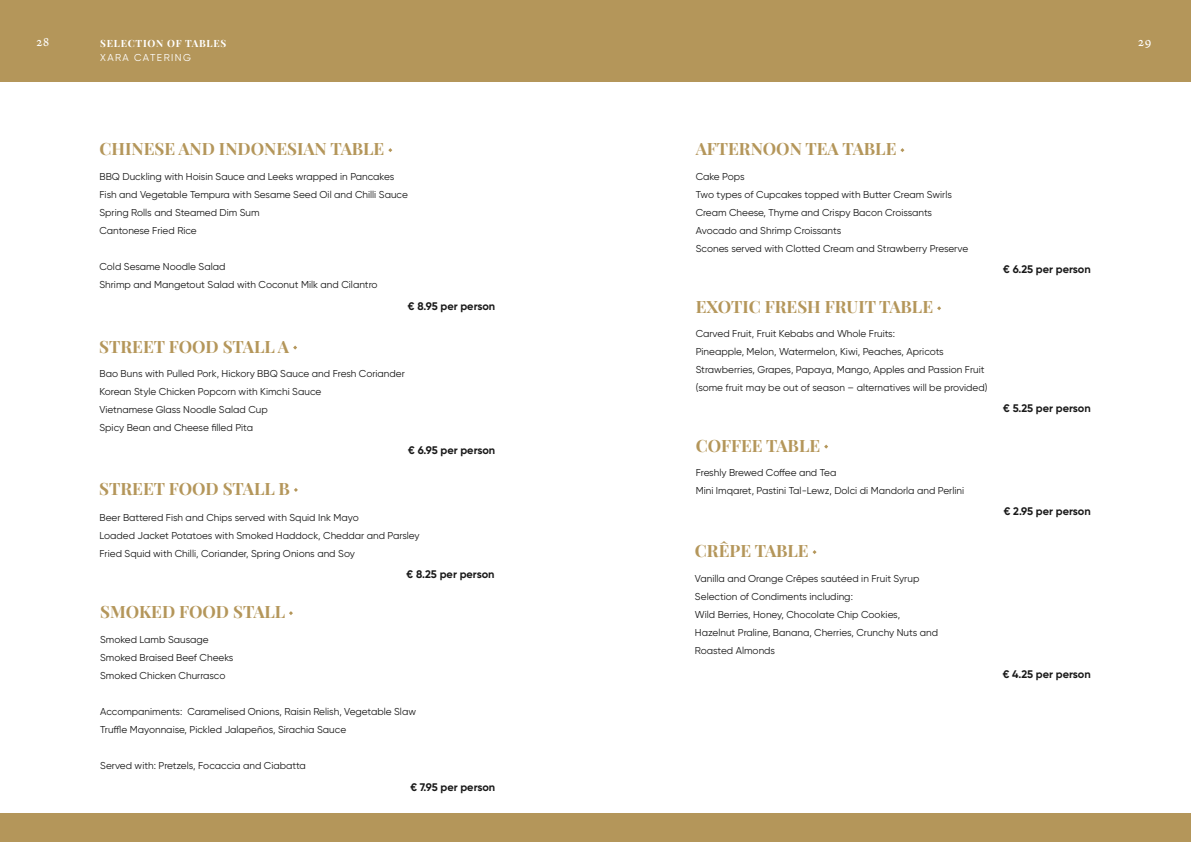
<style>
.page{position:relative;width:1191px;height:842px;background:#fff}
.page>*{position:absolute;margin:0;border:0;box-sizing:border-box;transform-origin:0 0}
.t1{font:700 17px "Playfair Display";color:#b4965a}
.t2{font:14.5px "Adobe Jenson Pro";color:#fff}
.t3{font:700 11px "Gilroy";color:#191919}
.t4{font:10px/18px "Gilroy";color:#191919}
.t5{font:700 10px "Playfair Display";letter-spacing:.075em;color:#fff}
.t6{font:10px "Gilroy";letter-spacing:.14em;color:#fff}
</style>
<div class="page">
<div style="left:0;top:0;width:1191px;height:82px;background:#b4965a"></div>
<div style="left:0;top:813px;width:1191px;height:29px;background:#b4965a"></div>
<svg style="left:388px;top:148px;width:4px;height:4px"></svg>
<svg style="left:293px;top:346px;width:4px;height:4px"></svg>
<svg style="left:294px;top:488px;width:4px;height:4px"></svg>
<svg style="left:289px;top:611px;width:4px;height:4px"></svg>
<svg style="left:812px;top:550px;width:4px;height:4px"></svg>
<svg style="left:900px;top:148px;width:4px;height:4px"></svg>
<svg style="left:937px;top:306px;width:4px;height:4px"></svg>
<svg style="left:824px;top:445px;width:4px;height:4px"></svg>
<h2 class="t2" style="left:36px;top:36px;width:15px">28</h2>
<p class="t5" style="left:100px;top:37px;width:128px">SELECTION OF TABLES</p>
<h2 class="t2" style="left:1138px;top:36px;width:15px">29</h2>
<p class="t6" style="left:100px;top:53px;width:92px">XARA CATERING</p>
<h1 class="t1" style="left:99px;top:139px;width:286px">CHINESE AND INDONESIAN TABLE</h1>
<p class="t4" style="left:99px;top:168px;width:310px">BBQ Duckling with Hoisin Sauce and Leeks wrapped in Pancakes Fish and Vegetable Tempura with Sesame Seed Oil and Chilli Sauce Spring Rolls and Steamed Dim Sum<br>Cantonese Fried Rice</p>
<p class="t4" style="left:99px;top:258px;width:280px">Cold Sesame Noodle Salad<br>Shrimp and Mangetout Salad with Coconut Milk and Cilantro</p>
<h1 class="t1" style="left:99px;top:337px;width:191px">STREET FOOD STALL A</h1>
<p class="t3" style="left:408px;top:301px;width:89px">€ 8.95 per person</p>
<p class="t4" style="left:99px;top:365px;width:307px">Bao Buns with Pulled Pork, Hickory BBQ Sauce and Fresh Coriander Korean Style Chicken Popcorn with Kimchi Sauce<br>Vietnamese Glass Noodle Salad Cup<br>Spicy Bean and Cheese filled Pita</p>
<h1 class="t1" style="left:99px;top:479px;width:192px">STREET FOOD STALL B</h1>
<p class="t3" style="left:408px;top:445px;width:88px">€ 6.95 per person</p>
<p class="t4" style="left:99px;top:508px;width:322px">Beer Battered Fish and Chips served with Squid Ink Mayo<br>Loaded Jacket Potatoes with Smoked Haddock, Cheddar and Parsley<br>Fried Squid with Chilli, Coriander, Spring Onions and Soy</p>
<h1 class="t1" style="left:100px;top:602px;width:186px">SMOKED FOOD STALL</h1>
<p class="t3" style="left:406px;top:569px;width:89px">€ 8.25 per person</p>
<p class="t4" style="left:100px;top:631px;width:135px">Smoked Lamb Sausage<br>Smoked Braised Beef Cheeks<br>Smoked Chicken Churrasco</p>
<p class="t4" style="left:100px;top:703px;width:317px">Accompaniments: Caramelised Onions, Raisin Relish, Vegetable Slaw<br>Truffle Mayonnaise, Pickled Jalapeños, Sirachia Sauce</p>
<p class="t4" style="left:100px;top:757px;width:207px">Served with: Pretzels, Focaccia and Ciabatta</p>
<p class="t3" style="left:410px;top:782px;width:86px">€ 7.95 per person</p>
<h1 class="t1" style="left:695px;top:139px;width:202px">AFTERNOON TEA TABLE</h1>
<p class="t4" style="left:695px;top:168px;width:274px">Cake Pops<br>Two types of Cupcakes topped with Butter Cream Swirls Cream Cheese, Thyme and Crispy Bacon Croissants Avocado and Shrimp Croissants<br>Scones served with Clotted Cream and Strawberry Preserve</p>
<h1 class="t1" style="left:695px;top:297px;width:239px">EXOTIC FRESH FRUIT TABLE</h1>
<p class="t4" style="left:695px;top:324px;width:293px">Carved Fruit, Fruit Kebabs and Whole Fruits:<br>Pineapple, Melon, Watermelon, Kiwi, Peaches, Apricots Strawberries, Grapes, Papaya, Mango, Apples and Passion Fruit (some fruit may be out of season – alternatives will be provided)</p>
<h1 class="t1" style="left:695px;top:436px;width:126px">COFFEE TABLE</h1>
<p class="t4" style="left:695px;top:464px;width:270px">Freshly Brewed Coffee and Tea<br>Mini Imqaret, Pastini Tal-Lewz, Dolci di Mandorla and Perlini</p>
<h1 class="t1" style="left:695px;top:541px;width:115px">CRÊPE TABLE</h1>
<p class="t4" style="left:695px;top:569px;width:244px">Vanilla and Orange Crêpes sautéed in Fruit Syrup Selection of Condiments including:<br>Wild Berries, Honey, Chocolate Chip Cookies, Hazelnut Praline, Banana, Cherries, Crunchy Nuts and Roasted Almonds</p>
<p class="t3" style="left:1003px;top:264px;width:89px">€ 6.25 per person</p>
<p class="t3" style="left:1003px;top:403px;width:89px">€ 5.25 per person</p>
<p class="t3" style="left:1003px;top:506px;width:88px">€ 2.95 per person</p>
<p class="t3" style="left:1002px;top:669px;width:90px">€ 4.25 per person</p>
</div>
